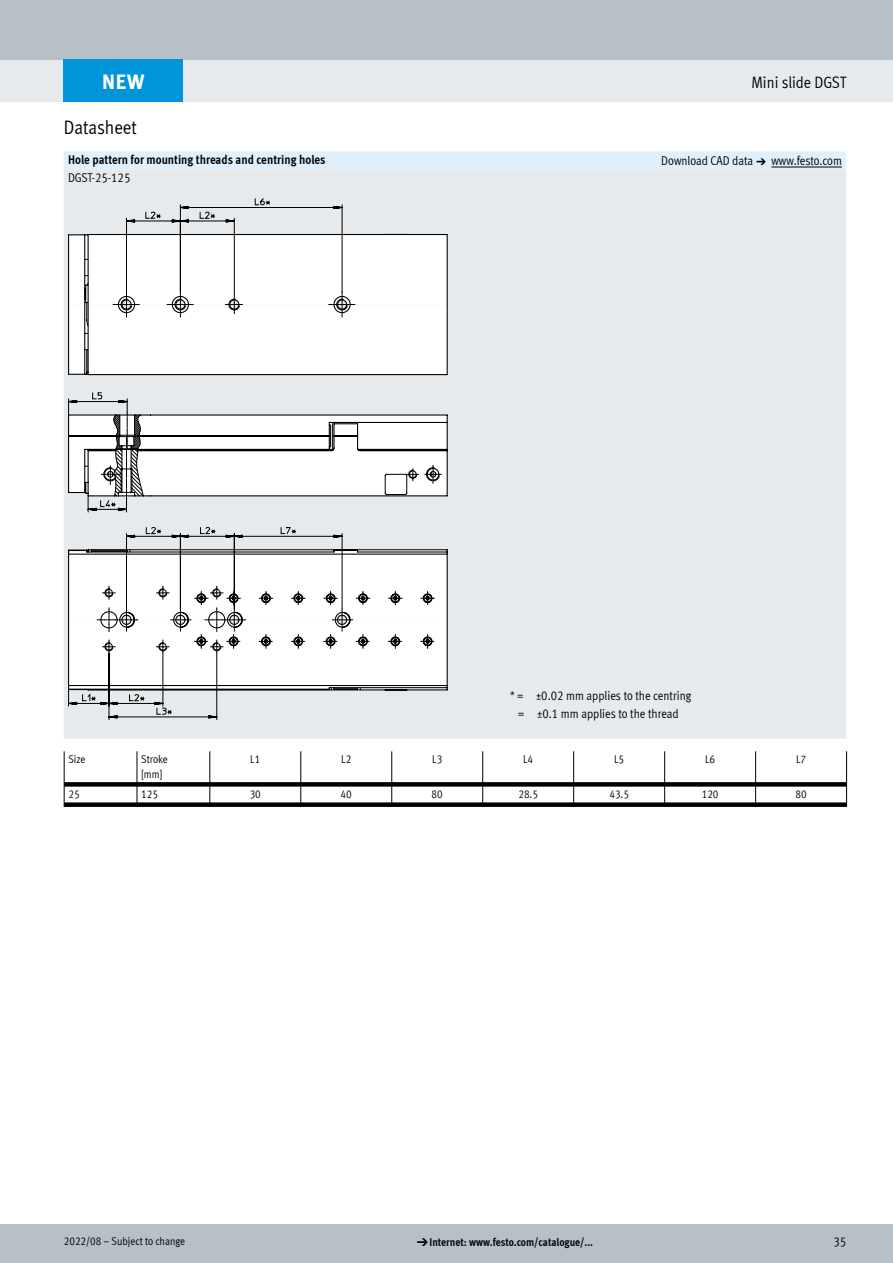
<style>
.page{position:relative;width:893px;height:1263px;background:#fff}
.page>*{position:absolute;margin:0;border:0;box-sizing:border-box;transform-origin:0 0}
.t1{font:700 21px "Meta Plus LF";color:#fff}
.FES_title_section{font:19.5px "Meta Cond LF";color:#000}
.FES_title_family{font:16.5px "Meta Cond LF";color:#000}
.FES_regular{font:12.75px "Meta Cond LF";color:#000}
.FES_head_1_text{font:700 12.75px "Meta Cond LF";color:#000}
.FES_head_2_text_righ{font:12.75px "Meta Cond LF";color:#000}
.FES_tab_head_2{font:11.25px "Meta Cond LF";color:#000}
.t2{font:700 11.25px "Meta Cond LF";color:#000}
.FES_tab_regular_cent{font:11.25px "Meta Cond LF";color:#000}
.FES_tab_head_2_centr{font:11.25px "Meta Cond LF";color:#000}
.FES_tab_regular{font:11.25px "Meta Cond LF";color:#000}
.s1{font-family:"Meto Pict 182"}
.s2{font-family:"Meto Pict 182";font-weight:400}
</style>
<div class="page">
<div style="left:0;top:1225px;width:893px;height:38px;background:#b6c0c6"></div>
<div style="left:0;top:60px;width:893px;height:42px;background:#e7eaec"></div>
<div style="left:0;top:0;width:893px;height:60px;background:#b6c0c6"></div>
<svg style="left:64px;top:151px;width:782px;height:19px;background:#dfeffb"></svg>
<div style="left:64px;top:170px;width:782px;height:568px;background:#e7eaec"></div>
<hr style="left:771px;top:167px;width:71px;height:1px;background:#000">
<svg style="left:67px;top:233px;width:381px;height:458px"></svg>
<svg style="left:82px;top:198px;width:355px;height:517px"></svg>
<hr style="left:64px;top:751px;width:1px;height:31px;background:#000">
<hr style="left:137px;top:751px;width:1px;height:31px;background:#000">
<hr style="left:209px;top:751px;width:1px;height:31px;background:#000">
<hr style="left:300px;top:751px;width:1px;height:31px;background:#000">
<hr style="left:391px;top:751px;width:1px;height:31px;background:#000">
<hr style="left:482px;top:751px;width:1px;height:31px;background:#000">
<hr style="left:573px;top:751px;width:1px;height:31px;background:#000">
<hr style="left:664px;top:751px;width:1px;height:31px;background:#000">
<hr style="left:755px;top:751px;width:1px;height:31px;background:#000">
<hr style="left:846px;top:751px;width:1px;height:31px;background:#000">
<svg style="left:64px;top:782px;width:783px;height:25px"></svg>
<div style="left:64px;top:60px;width:119px;height:42px;background:#0095db"></div>
<p class="t1" style="left:102px;top:68px;width:44px">NEW</p>
<p class="FES_title_family" style="left:751px;top:72px;width:96px">Mini slide DGST</p>
<p class="FES_title_section" style="left:64px;top:116px;width:75px">Datasheet</p>
<p class="FES_head_1_text" style="left:68px;top:151px;width:259px">Hole pattern for mounting threads and centring holes</p>
<p class="FES_head_2_text_righ" style="left:661px;top:153px;width:182px">Download CAD data <span class="s1">a</span> www.festo.com</p>
<p class="FES_regular" style="left:68px;top:170px;width:64px">DGST-25-125</p>
<p class="FES_tab_head_2" style="left:68px;top:752px;width:19px">Size</p>
<p class="FES_tab_head_2" style="left:141px;top:752px;width:28px">Stroke</p>
<p class="FES_tab_head_2" style="left:141px;top:767px;width:23px">[mm]</p>
<p class="FES_regular" style="left:510px;top:687px;width:183px">* = ±0.02 mm applies to the centring</p>
<p class="FES_regular" style="left:518px;top:705px;width:163px">= ±0.1 mm applies to the thread</p>
<p class="FES_tab_head_2_centr" style="left:250px;top:752px;width:12px">L1</p>
<p class="FES_tab_head_2_centr" style="left:341px;top:752px;width:12px">L2</p>
<p class="FES_tab_head_2_centr" style="left:432px;top:752px;width:12px">L3</p>
<p class="FES_tab_head_2_centr" style="left:523px;top:752px;width:12px">L4</p>
<p class="FES_tab_head_2_centr" style="left:614px;top:752px;width:12px">L5</p>
<p class="FES_tab_head_2_centr" style="left:705px;top:752px;width:12px">L6</p>
<p class="FES_tab_head_2_centr" style="left:796px;top:752px;width:12px">L7</p>
<p class="FES_tab_regular" style="left:68px;top:787px;width:13px">25</p>
<p class="FES_tab_regular" style="left:141px;top:787px;width:18px">125</p>
<p class="FES_tab_regular_cent" style="left:250px;top:787px;width:13px">30</p>
<p class="FES_tab_regular_cent" style="left:341px;top:787px;width:13px">40</p>
<p class="FES_tab_regular_cent" style="left:432px;top:787px;width:13px">80</p>
<p class="FES_tab_regular_cent" style="left:518px;top:787px;width:21px">28.5</p>
<p class="FES_tab_regular_cent" style="left:609px;top:787px;width:21px">43.5</p>
<p class="FES_tab_regular_cent" style="left:702px;top:787px;width:18px">120</p>
<p class="FES_tab_regular_cent" style="left:795px;top:787px;width:13px">80</p>
<p class="FES_tab_head_2" style="left:64px;top:1234px;width:123px">2022/08 – Subject to change</p>
<p class="t2" style="left:417px;top:1235px;width:178px"><span class="s2">d</span>Internet: www.festo.com/catalogue/...</p>
<p class="FES_regular" style="left:833px;top:1234px;width:14px">35</p>
</div>
